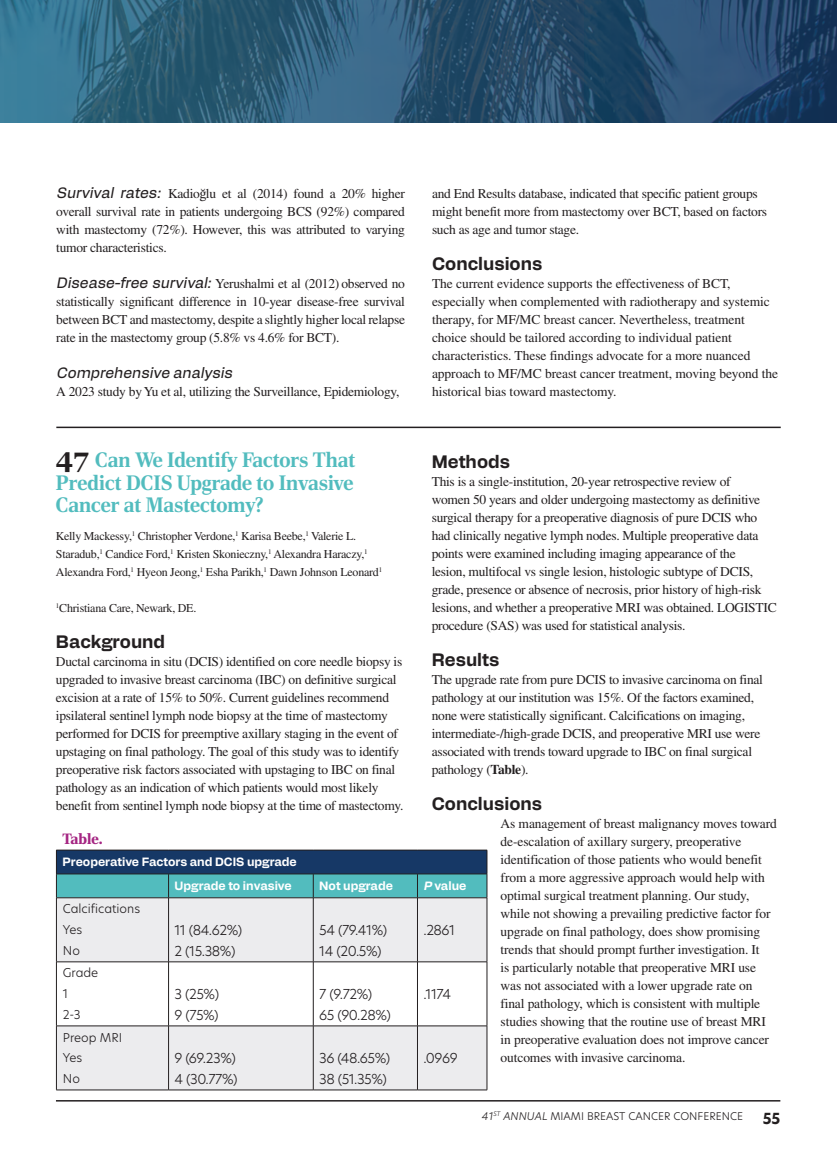
<style>
.page{position:relative;width:837px;height:1161px;background:#fff}
.page>*{position:absolute;margin:0;border:0;box-sizing:border-box;transform-origin:0 0}
.t1{font:700 21px/22.5px "Rocky";color:#52bcbe;text-align:justify}
.Subhead{font:700 18px "Alfabet";color:#231f20}
.Subhead-2{font:italic 15px "Alfabet";color:#231f20}
.Body_Text{font:900 15px "Rocky";letter-spacing:-.005em;color:#a52683}
.t2{font:700 15px "New Hero";color:#231f20}
.Text_No_Indent{font:13.5px/18px "Times LT Std";letter-spacing:-.02em;color:#231f20}
.Subhead-3{font:13.5px/18px "Times LT Std";letter-spacing:-.02em;color:#231f20;text-align:justify}
.Table_Paragraph{font:300 13.5px "New Hero";letter-spacing:-.035em;color:#231f21}
.Author{font:12px/18px "Times LT Std";letter-spacing:-.02em;color:#231f20}
.Body_Text-2{font:700 12px "Alfabet";color:#fff}
.Table_Paragraph-2{font:300 12px "New Hero";color:#231f21}
.t3{font:300 10.5px "New Hero";color:#231f20}
.s1{font-family:"Alfabet";font-style:italic;font-size:15px}
.s2{font-family:"STIX Two Math"}
.s3{font-family:"Georgia";font-size:27px;color:#231f20}
.s4{font-weight:700}
.s5{font-style:italic}
</style>
<div class="page">
<svg style="left:0;top:0;width:837px;height:123px;background:#2b5775"></svg>
<svg style="left:57px;top:899px;width:430px;height:191px;fill:#ececee"></svg>
<svg style="left:56px;top:850px;width:432px;height:48px;background:#33758b"></svg>
<hr style="left:56px;top:898px;width:113px;height:1px;background:#231f20">
<hr style="left:56px;top:898px;width:1px;height:64px;background:#231f20">
<hr style="left:169px;top:898px;width:144px;height:1px;background:#231f20">
<hr style="left:168px;top:898px;width:1px;height:64px;background:#231f20">
<hr style="left:313px;top:898px;width:104px;height:1px;background:#231f20">
<hr style="left:313px;top:898px;width:1px;height:64px;background:#231f20">
<hr style="left:417px;top:898px;width:70px;height:1px;background:#231f20">
<hr style="left:417px;top:898px;width:1px;height:64px;background:#231f20">
<hr style="left:487px;top:898px;width:1px;height:64px;background:#231f20">
<hr style="left:56px;top:962px;width:113px;height:1px;background:#231f20">
<hr style="left:56px;top:962px;width:1px;height:64px;background:#231f20">
<hr style="left:169px;top:962px;width:144px;height:1px;background:#231f20">
<hr style="left:168px;top:962px;width:1px;height:64px;background:#231f20">
<hr style="left:313px;top:962px;width:104px;height:1px;background:#231f20">
<hr style="left:313px;top:962px;width:1px;height:64px;background:#231f20">
<hr style="left:417px;top:962px;width:70px;height:1px;background:#231f20">
<hr style="left:417px;top:962px;width:1px;height:64px;background:#231f20">
<hr style="left:487px;top:962px;width:1px;height:64px;background:#231f20">
<hr style="left:56px;top:1026px;width:113px;height:1px;background:#231f20">
<hr style="left:56px;top:1026px;width:1px;height:64px;background:#231f20">
<hr style="left:169px;top:1026px;width:144px;height:1px;background:#231f20">
<hr style="left:168px;top:1026px;width:1px;height:64px;background:#231f20">
<hr style="left:313px;top:1026px;width:104px;height:1px;background:#231f20">
<hr style="left:313px;top:1026px;width:1px;height:64px;background:#231f20">
<hr style="left:417px;top:1026px;width:70px;height:1px;background:#231f20">
<hr style="left:417px;top:1026px;width:1px;height:64px;background:#231f20">
<hr style="left:487px;top:1026px;width:1px;height:64px;background:#231f20">
<hr style="left:56px;top:1090px;width:113px;height:1px;background:#231f20">
<hr style="left:169px;top:1090px;width:144px;height:1px;background:#231f20">
<hr style="left:313px;top:1090px;width:104px;height:1px;background:#231f20">
<hr style="left:417px;top:1090px;width:70px;height:1px;background:#231f20">
<hr style="left:56px;top:427px;width:725px;height:1px;background:#231f20">
<hr style="left:56px;top:1100px;width:724px;height:2px;background:#231f20">
<p class="Subhead-3" style="left:56px;top:184px;width:350px"><span class="s1">Survival rates:</span> Kadio<span class="s2">ğ</span>lu et al (2014) found a 20% higher overall survival rate in patients undergoing BCS (92%) compared with mastectomy (72%). However, this was attributed to varying tumor characteristics.</p>
<p class="Subhead-3" style="left:56px;top:274px;width:350px"><span class="s1">Disease-free survival:</span>Yerushalmi et al (2012) observed no statistically significant difference in 10-year disease-free survival between BCT and mastectomy, despite a slightly higher local relapse rate in the mastectomy group (5.8% vs 4.6% for BCT).</p>
<p class="Subhead-2" style="left:56px;top:362px;width:181px">Comprehensive analysis</p>
<p class="Text_No_Indent" style="left:56px;top:382px;width:345px">A 2023 study by Yu et al, utilizing the Surveillance, Epidemiology,</p>
<p class="Text_No_Indent" style="left:432px;top:184px;width:337px">and End Results database, indicated that specific patient groups might benefit more from mastectomy over BCT, based on factors such as age and tumor stage.</p>
<p class="Subhead" style="left:432px;top:250px;width:112px">Conclusions</p>
<p class="Text_No_Indent" style="left:432px;top:274px;width:348px">The current evidence supports the effectiveness of BCT, especially when complemented with radiotherapy and systemic therapy, for MF/MC breast cancer. Nevertheless, treatment choice should be tailored according to individual patient characteristics. These findings advocate for a more nuanced approach to MF/MC breast cancer treatment, moving beyond the historical bias toward mastectomy.</p>
<p class="t1" style="left:56px;top:449px;width:301px"><span class="s3">47</span> Can We Identify Factors That Predict DCIS Upgrade to Invasive Cancer at Mastectomy?</p>
<p class="Author" style="left:56px;top:527px;width:328px">Kelly Mackessy,<sup>1</sup> Christopher Verdone,<sup>1</sup> Karisa Beebe,<sup>1</sup> Valerie L.<br>Staradub,<sup>1</sup> Candice Ford,<sup>1</sup> Kristen Skonieczny,<sup>1</sup> Alexandra Haraczy,<sup>1<br></sup>Alexandra Ford,<sup>1</sup> Hyeon Jeong,<sup>1</sup> Esha Parikh,<sup>1</sup> Dawn Johnson Leonard<sup>1</sup></p>
<p class="Author" style="left:56px;top:599px;width:142px"><sup>1</sup>Christiana Care, Newark, DE.</p>
<p class="Subhead" style="left:56px;top:628px;width:111px">Background</p>
<p class="Text_No_Indent" style="left:56px;top:652px;width:349px">Ductal carcinoma in situ (DCIS) identified on core needle biopsy is upgraded to invasive breast carcinoma (IBC) on definitive surgical excision at a rate of 15% to 50%. Current guidelines recommend ipsilateral sentinel lymph node biopsy at the time of mastectomy performed for DCIS for preemptive axillary staging in the event of upstaging on final pathology. The goal of this study was to identify preoperative risk factors associated with upstaging to IBC on final pathology as an indication of which patients would most likely benefit from sentinel lymph node biopsy at the time of mastectomy.</p>
<p class="Subhead" style="left:432px;top:448px;width:80px">Methods</p>
<p class="Text_No_Indent" style="left:432px;top:472px;width:347px">This is a single-institution, 20-year retrospective review of<br>women 50 years and older undergoing mastectomy as definitive surgical therapy for a preoperative diagnosis of pure DCIS who had clinically negative lymph nodes. Multiple preoperative data points were examined including imaging appearance of the<br>lesion, multifocal vs single lesion, histologic subtype of DCIS, grade, presence or absence of necrosis, prior history of high-risk lesions, and whether a preoperative MRI was obtained. LOGISTIC procedure (SAS) was used for statistical analysis.</p>
<p class="Subhead" style="left:432px;top:646px;width:69px">Results</p>
<p class="Text_No_Indent" style="left:432px;top:670px;width:333px">The upgrade rate from pure DCIS to invasive carcinoma on final pathology at our institution was 15%. Of the factors examined, none were statistically significant. Calcifications on imaging, intermediate-/high-grade DCIS, and preoperative MRI use were associated with trends toward upgrade to IBC on final surgical pathology (<span class="s4">Table</span>).</p>
<p class="Subhead" style="left:432px;top:790px;width:112px">Conclusions</p>
<p class="Text_No_Indent" style="left:501px;top:814px;width:278px">As management of breast malignancy moves toward de-escalation of axillary surgery, preoperative identification of those patients who would benefit from a more aggressive approach would help with optimal surgical treatment planning. Our study, while not showing a prevailing predictive factor for upgrade on final pathology, does show promising trends that should prompt further investigation. It<br>is particularly notable that preoperative MRI use was not associated with a lower upgrade rate on final pathology, which is consistent with multiple studies showing that the routine use of breast MRI in preoperative evaluation does not improve cancer outcomes with invasive carcinoma.</p>
<p class="Body_Text" style="left:62px;top:830px;width:42px">Table.</p>
<p class="Body_Text-2" style="left:62px;top:853px;width:236px">Preoperative Factors and DCIS upgrade</p>
<p class="Body_Text-2" style="left:175px;top:877px;width:119px">Upgrade to invasive</p>
<p class="Body_Text-2" style="left:319px;top:877px;width:75px">Not upgrade</p>
<p class="Body_Text-2" style="left:423px;top:877px;width:44px"><span class="s5">P</span> value</p>
<p class="Table_Paragraph-2" style="left:63px;top:901px;width:79px">Calcifications</p>
<p class="Table_Paragraph-2" style="left:63px;top:921px;width:21px">Yes</p>
<p class="Table_Paragraph-2" style="left:63px;top:942px;width:18px">No</p>
<p class="Table_Paragraph" style="left:175px;top:921px;width:69px">11 (84.62%)</p>
<p class="Table_Paragraph" style="left:175px;top:942px;width:62px">2 (15.38%)</p>
<p class="Table_Paragraph" style="left:319px;top:921px;width:69px">54 (79.41%)</p>
<p class="Table_Paragraph" style="left:319px;top:942px;width:64px">14 (20.5%)</p>
<p class="Table_Paragraph" style="left:423px;top:921px;width:33px">.2861</p>
<p class="Table_Paragraph-2" style="left:63px;top:965px;width:37px">Grade</p>
<p class="Table_Paragraph-2" style="left:63px;top:985px;width:7px">1</p>
<p class="Table_Paragraph-2" style="left:63px;top:1006px;width:19px">2-3</p>
<p class="Table_Paragraph" style="left:175px;top:985px;width:46px">3 (25%)</p>
<p class="Table_Paragraph" style="left:175px;top:1006px;width:46px">9 (75%)</p>
<p class="Table_Paragraph" style="left:319px;top:985px;width:55px">7 (9.72%)</p>
<p class="Table_Paragraph" style="left:319px;top:1006px;width:73px">65 (90.28%)</p>
<p class="Table_Paragraph" style="left:423px;top:985px;width:29px">.1174</p>
<p class="Table_Paragraph-2" style="left:63px;top:1029px;width:61px">Preop MRI</p>
<p class="Table_Paragraph-2" style="left:63px;top:1050px;width:21px">Yes</p>
<p class="Table_Paragraph-2" style="left:63px;top:1070px;width:18px">No</p>
<p class="Table_Paragraph" style="left:175px;top:1049px;width:63px">9 (69.23%)</p>
<p class="Table_Paragraph" style="left:175px;top:1070px;width:65px">4 (30.77%)</p>
<p class="Table_Paragraph" style="left:319px;top:1049px;width:73px">36 (48.65%)</p>
<p class="Table_Paragraph" style="left:319px;top:1070px;width:69px">38 (51.35%)</p>
<p class="Table_Paragraph" style="left:423px;top:1049px;width:36px">.0969</p>
<p class="t3" style="left:482px;top:1109px;width:263px"><span class="s5">41</span><sup>ST</sup> <span class="s5">ANNUAL</span> MIAMI BREAST CANCER CONFERENCE</p>
<p class="t2" style="left:763px;top:1108px;width:19px">55</p>
</div>
